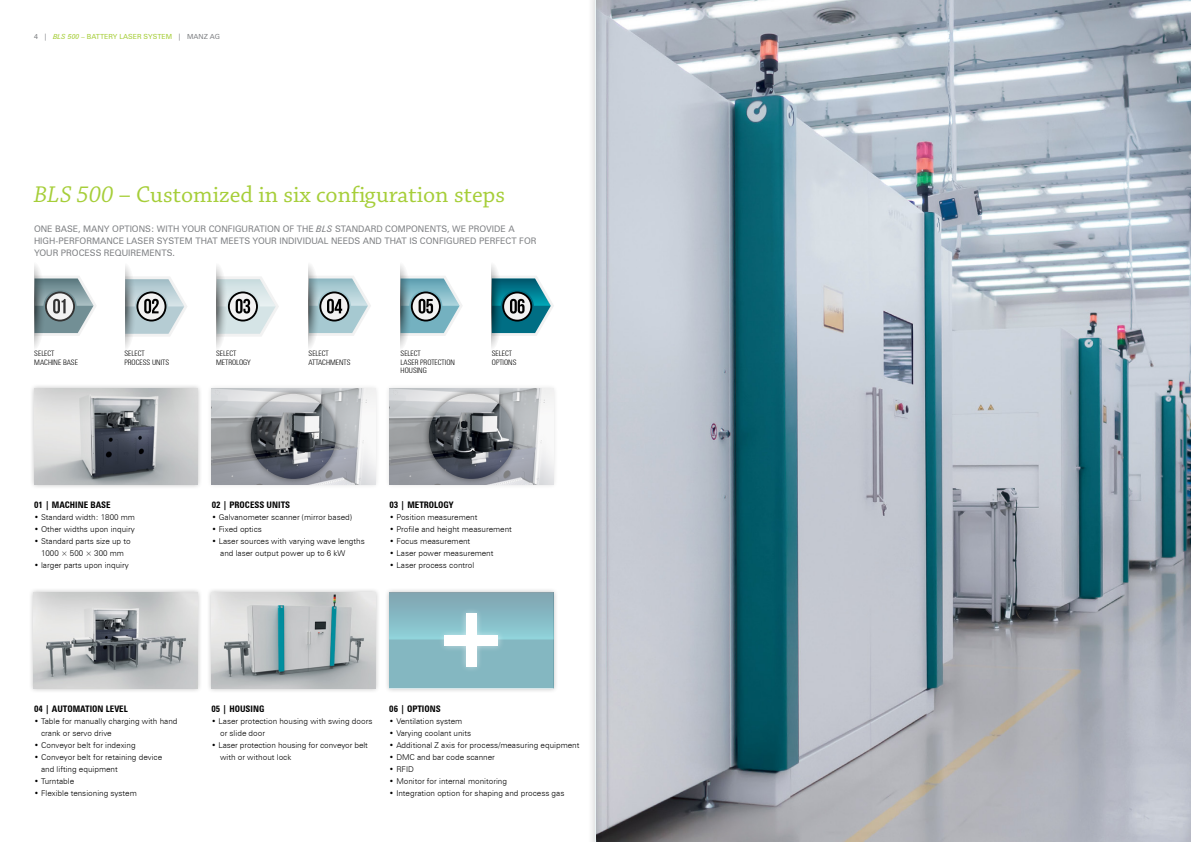
<style>
.page{position:relative;width:1191px;height:842px;background:#fff}
.page>*{position:absolute;margin:0;border:0;box-sizing:border-box;transform-origin:0 0}
.t1{font:24px "Chaparral Pro";color:#a6ce39}
.t2{font:9px/12px "Zurich BT";color:#808285}
.t3{font:700 condensed 9px "Zurich BT";color:#000}
.t4{font:300 8px/12px "Zurich BT";color:#000}
.t5{font:300 condensed 7.5px/8.5px "Zurich BT";color:#000}
.t6{font:7px "Zurich BT";color:#a6ce39}
.s1{color:#808285}
.s2{font-style:italic}
</style>
<div class="page">
<div style="left:29px;top:383px;width:174px;height:106px;background:#000;opacity:.25"></div>
<img style="left:34px;top:388px;width:164px;height:96px">
<div style="left:29px;top:587px;width:174px;height:106px;background:#000;opacity:.25"></div>
<img style="left:34px;top:592px;width:164px;height:96px">
<div style="left:206px;top:587px;width:174px;height:106px;background:#000;opacity:.25"></div>
<img style="left:211px;top:592px;width:164px;height:96px">
<div style="left:206px;top:383px;width:174px;height:106px;background:#f8f8f8"></div>
<img style="left:211px;top:388px;width:164px;height:96px">
<div style="left:384px;top:383px;width:174px;height:106px;background:#f8f8f8"></div>
<img style="left:389px;top:388px;width:164px;height:96px">
<div style="left:244px;top:387px;width:98px;height:98px;background:#000;opacity:.5"></div>
<img style="left:251px;top:394px;width:85px;height:85px;border-radius:43px">
<div style="left:422px;top:387px;width:98px;height:98px;background:#000;opacity:.5"></div>
<img style="left:429px;top:394px;width:85px;height:85px;border-radius:43px">
<div style="left:384px;top:587px;width:174px;height:106px;background:#000;opacity:.25"></div>
<svg style="left:389px;top:592px;width:164px;height:96px;background:#85b7c1"></svg>
<div style="left:21px;top:261px;width:551px;height:127px;background:#fff"></div>
<svg style="left:125px;top:266px;width:62px;height:82px"></svg>
<svg style="left:216px;top:266px;width:63px;height:82px"></svg>
<svg style="left:308px;top:265px;width:63px;height:83px"></svg>
<svg style="left:34px;top:265px;width:62px;height:83px"></svg>
<svg style="left:400px;top:265px;width:62px;height:83px"></svg>
<svg style="left:491px;top:265px;width:63px;height:83px"></svg>
<div style="left:459px;top:607px;width:24px;height:66px;background:#fff;opacity:.5"></div>
<div style="left:466px;top:614px;width:11px;height:53px;background:#fff"></div>
<div style="left:438px;top:628px;width:66px;height:24px;background:#fff;opacity:.5"></div>
<div style="left:445px;top:635px;width:53px;height:11px;background:#fff"></div>
<img style="left:602px;top:0;width:589px;height:842px">
<div style="left:588px;top:0;width:14px;height:842px;background:#000;opacity:.75"></div>
<hr style="left:595px;top:0;width:1px;height:842px;background:#ebf3f4">
<p class="t6" style="left:34px;top:32px;width:187px"><span class="s1">4 |</span> <span class="s2">BLS 500 –</span> BATTERY LASER SYSTEM <span class="s1">| MANZ AG</span></p>
<h1 class="t1" style="left:34px;top:181px;width:472px"><span class="s2">BLS 500</span> – Customized in six configuration steps</h1>
<p class="t2" style="left:34px;top:223px;width:504px">ONE BASE, MANY OPTIONS: WITH YOUR CONFIGURATION OF THE <span class="s2">BLS</span> STANDARD COMPONENTS, WE PROVIDE A<br>HIGH-PERFORMANCE LASER SYSTEM THAT MEETS YOUR INDIVIDUAL NEEDS AND THAT IS CONFIGURED PERFECT FOR<br>YOUR PROCESS REQUIREMENTS.</p>
<p class="t5" style="left:34px;top:349px;width:45px">SELECT<br>MACHINE BASE</p>
<p class="t5" style="left:216px;top:349px;width:36px">SELECT<br>METROLOGY</p>
<p class="t5" style="left:492px;top:349px;width:26px">SELECT<br>OPTIONS</p>
<p class="t5" style="left:124px;top:349px;width:46px">SELECT<br>PROCESS UNITS</p>
<p class="t5" style="left:308px;top:349px;width:43px">SELECT<br>ATTACHMENTS</p>
<p class="t5" style="left:400px;top:349px;width:56px">SELECT<br>LASER PROTECTION<br>HOUSING</p>
<p class="t3" style="left:34px;top:500px;width:78px">01 | MACHINE BASE</p>
<p class="t4" style="left:34px;top:511px;width:102px">• Standard width: 1800 mm</p>
<p class="t4" style="left:34px;top:523px;width:102px">• Other widths upon inquiry</p>
<p class="t4" style="left:34px;top:535px;width:98px;text-align:center">• Standard parts size up to<br>1000 <span class="s2">×</span> 500 <span class="s2">×</span> 300 mm</p>
<p class="t4" style="left:34px;top:559px;width:96px">• larger parts upon inquiry</p>
<p class="t3" style="left:212px;top:500px;width:80px">02 | PROCESS UNITS</p>
<p class="t4" style="left:212px;top:511px;width:142px">• Galvanometer scanner (mirror based)</p>
<p class="t4" style="left:212px;top:523px;width:52px">• Fixed optics</p>
<p class="t4" style="left:220px;top:535px;width:146px;text-indent:-9px">• Laser sources with varying wave lengths and laser output power up to 6 kW</p>
<p class="t3" style="left:389px;top:500px;width:65px">03 | METROLOGY</p>
<p class="t4" style="left:389px;top:511px;width:89px">• Position measurement</p>
<p class="t4" style="left:389px;top:523px;width:124px">• Profile and height measurement</p>
<p class="t4" style="left:389px;top:535px;width:82px">• Focus measurement</p>
<p class="t4" style="left:389px;top:547px;width:105px">• Laser power measurement</p>
<p class="t4" style="left:389px;top:559px;width:86px">• Laser process control</p>
<p class="t3" style="left:34px;top:704px;width:95px">04 | AUTOMATION LEVEL</p>
<p class="t4" style="left:41px;top:715px;width:138px;text-indent:-7px">• Table for manually charging with hand crank or servo drive</p>
<p class="t4" style="left:34px;top:739px;width:103px">• Conveyor belt for indexing</p>
<p class="t4" style="left:41px;top:751px;width:123px;text-indent:-7px">• Conveyor belt for retaining device and lifting equipment</p>
<p class="t4" style="left:34px;top:775px;width:42px">• Turntable</p>
<p class="t4" style="left:34px;top:787px;width:104px">• Flexible tensioning system</p>
<p class="t3" style="left:211px;top:704px;width:54px">05 | HOUSING</p>
<p class="t4" style="left:220px;top:715px;width:154px;text-indent:-9px">• Laser protection housing with swing doors or slide door</p>
<p class="t4" style="left:220px;top:739px;width:149px;text-indent:-9px">• Laser protection housing for conveyor belt with or without lock</p>
<p class="t3" style="left:389px;top:704px;width:53px">06 | OPTIONS</p>
<p class="t4" style="left:389px;top:715px;width:75px">• Ventilation system</p>
<p class="t4" style="left:389px;top:727px;width:83px">• Varying coolant units</p>
<p class="t4" style="left:389px;top:739px;width:192px">• Additional Z axis for process/measuring equipment</p>
<p class="t4" style="left:389px;top:751px;width:107px">• DMC and bar code scanner</p>
<p class="t4" style="left:389px;top:763px;width:26px">• RFID</p>
<p class="t4" style="left:389px;top:775px;width:119px">• Monitor for internal monitoring</p>
<p class="t4" style="left:389px;top:787px;width:177px">• Integration option for shaping and process gas</p>
</div>
